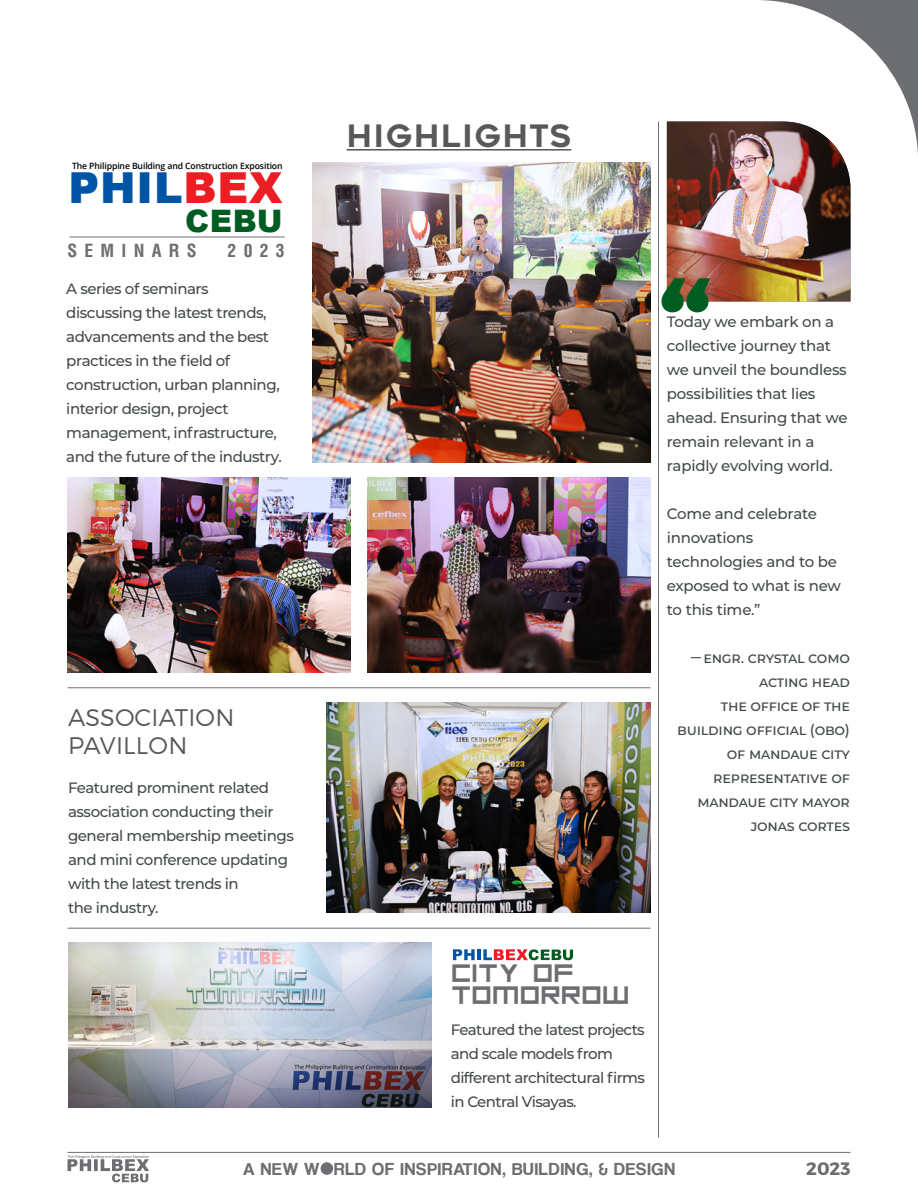
<style>
.page{position:relative;width:918px;height:1188px;background:#fff}
.page>*{position:absolute;margin:0;border:0;box-sizing:border-box;transform-origin:0 0}
.t1{font:900 42.75px "Arial";letter-spacing:.02em;color:#0054a6}
.t2{font:900 31.05px "Arial";color:#005d22}
.t3{font:30.9px "Renogare";letter-spacing:.05em;color:#58595b}
.t4{font:28.05px/21.8px "Android 101";letter-spacing:-.015em;color:#6d6e71}
.t5{font:300 24px/28.8px "Montserrat";letter-spacing:.01em;color:#58595b}
.t6{font:18px "Coolvetica Rg";letter-spacing:.05em;color:#6d6e71}
.t7{font:700 18px "Montserrat";color:#6d6e71}
.t8{font:700 condensed 17.7px "Helvetica";letter-spacing:.41em;color:#6d6e71}
.t9{font:500 15px/24px "Montserrat";letter-spacing:-.025em;color:#444a4c}
.t10{font:600 8.7px "Open Sans";letter-spacing:-.015em;color:#000}
.s1{color:#ed1d24}
</style>
<div class="page">
<img style="left:661px;top:0;width:257px;height:312px">
<hr style="left:347px;top:149px;width:224px;height:2px;background:#58595b">
<hr style="left:68px;top:1152px;width:782px;height:1px;background:#6d6e71">
<div style="left:321px;top:1162px;width:12px;height:13px;background:#6d6e71;border-radius:50%"></div>
<hr style="left:658px;top:122px;width:1px;height:1015px;background:#6d6e71">
<img style="left:312px;top:162px;width:338px;height:300px">
<hr style="left:68px;top:687px;width:582px;height:1px;background:#6d6e71">
<svg style="left:68px;top:1155px;width:81px;height:27px"></svg>
<svg style="left:453px;top:949px;width:22px;height:11px"></svg>
<hr style="left:477px;top:949px;width:4px;height:11px;background:#0054a6">
<svg style="left:483px;top:949px;width:90px;height:11px"></svg>
<hr style="left:68px;top:928px;width:582px;height:1px;background:#6d6e71">
<img style="left:68px;top:943px;width:364px;height:164px">
<hr style="left:69px;top:237px;width:216px;height:1px;background:#6d6e71">
<img style="left:326px;top:703px;width:324px;height:210px">
<img style="left:67px;top:477px;width:283px;height:195px">
<img style="left:367px;top:477px;width:283px;height:195px">
<p class="t10" style="left:72px;top:160px;width:212px">The Philippine Building and Construction Exposition</p>
<h1 class="t1" style="left:68px;top:157px;width:216px">PHIL<span class="s1">BEX</span></h1>
<h2 class="t2" style="left:185px;top:198px;width:99px">CEBU</h2>
<p class="t8" style="left:67px;top:239px;width:131px">SEMINARS</p>
<p class="t8" style="left:228px;top:239px;width:59px">2023</p>
<p class="t9" style="left:66px;top:276px;width:217px">A series of seminars discussing the latest trends, advancements and the best practices in the field of construction, urban planning, interior design, project management, infrastructure, and the future of the industry.</p>
<h3 class="t5" style="left:68px;top:702px;width:168px">ASSOCIATION<br>PAVILLON</h3>
<p class="t9" style="left:68px;top:775px;width:227px">Featured prominent related association conducting their general membership meetings and mini conference updating with the latest trends in<br>the industry.</p>
<h3 class="t3" style="left:347px;top:115px;width:226px">HIGHLIGHTS</h3>
<p class="t9" style="left:667px;top:309px;width:182px">Today we embark on a collective journey that we unveil the boundless possibilities that lies ahead. Ensuring that we remain relevant in a rapidly evolving world.</p>
<p class="t9" style="left:667px;top:501px;width:176px">Come and celebrate innovations technologies and to be exposed to what is new to this time.”</p>
<p class="t9" style="left:690px;top:645px;width:161px">̶Engr. Crystal Como</p>
<p class="t9" style="left:759px;top:669px;width:92px">Acting Head</p>
<p class="t9" style="left:721px;top:693px;width:10px">The</p>
<p class="t9" style="left:750px;top:693px;width:91px">Office of the</p>
<p class="t9" style="left:677px;top:717px;width:174px">Building Official (OBO)</p>
<p class="t9" style="left:727px;top:741px;width:125px">of Mandaue City</p>
<p class="t9" style="left:713px;top:765px;width:138px">representative of</p>
<p class="t9" style="left:697px;top:789px;width:154px">Mandaue City Mayor</p>
<p class="t9" style="left:751px;top:813px;width:101px">Jonas Cortes</p>
<h3 class="t4" style="left:451px;top:961px;width:181px">city of tomorrow</h3>
<p class="t9" style="left:451px;top:1017px;width:196px">Featured the latest projects and scale models from different architectural firms in Central Visayas.</p>
<p class="t6" style="left:243px;top:1158px;width:434px">A NEW W RLD OF INSPIRATION, BUILDING, &amp; DESIGN</p>
<p class="t7" style="left:806px;top:1157px;width:46px">2023</p>
</div>
